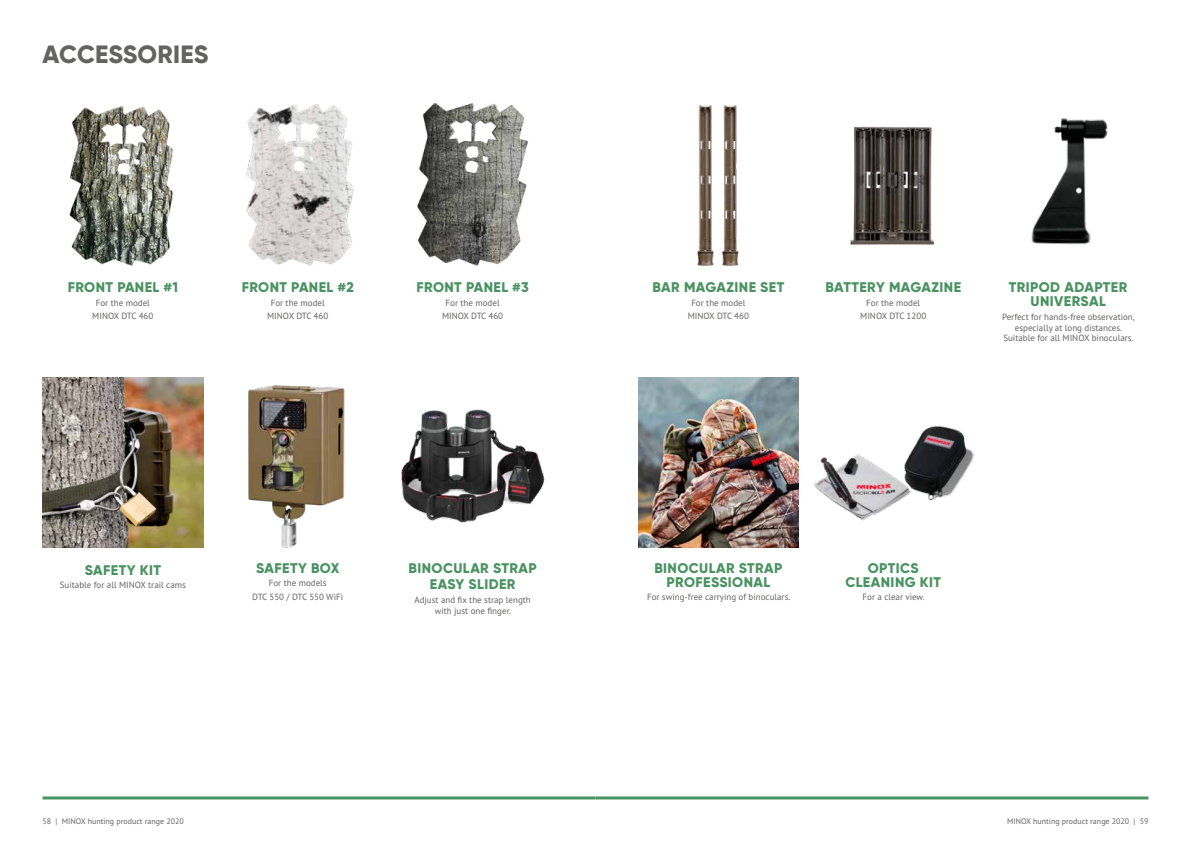
<style>
.page{position:relative;width:1191px;height:842px;background:#fff}
.page>*{position:absolute;margin:0;border:0;box-sizing:border-box;transform-origin:0 0}
.t1{font:800 25px "Gilroy";letter-spacing:.01em;color:#636362}
.t2{font:800 14px/14px "Gilroy";letter-spacing:.03em;color:#499261;text-align:center}
.t3{font:9px/13.6px "PT Sans Pro";color:#636362;text-align:center}
.t4{font:8px "PT Sans Pro";color:#636362}
</style>
<div class="page">
<hr style="left:43px;top:796px;width:552px;height:3px;background:#499261">
<hr style="left:595px;top:796px;width:553px;height:3px;background:#499261">
<img style="left:69px;top:105px;width:105px;height:161px">
<img style="left:246px;top:104px;width:108px;height:162px">
<img style="left:417px;top:103px;width:111px;height:163px">
<img style="left:697px;top:105px;width:42px;height:161px">
<img style="left:850px;top:126px;width:85px;height:119px">
<img style="left:248px;top:385px;width:97px;height:162px">
<img style="left:401px;top:409px;width:144px;height:114px">
<img style="left:638px;top:377px;width:160px;height:170px">
<img style="left:1031px;top:118px;width:77px;height:127px">
<img style="left:814px;top:426px;width:159px;height:95px">
<img style="left:43px;top:377px;width:160px;height:170px">
<h1 class="t1" style="left:43px;top:38px;width:167px">ACCESSORIES</h1>
<h2 class="t2" style="left:68px;top:280px;width:112px">FRONT PANEL #1</h2>
<p class="t3" style="left:92px;top:296px;width:63px">For the model<br>MINOX DTC 460</p>
<h2 class="t2" style="left:242px;top:280px;width:114px">FRONT PANEL #2</h2>
<p class="t3" style="left:267px;top:296px;width:63px">For the model<br>MINOX DTC 460</p>
<h2 class="t2" style="left:416px;top:280px;width:114px">FRONT PANEL #3</h2>
<p class="t3" style="left:442px;top:296px;width:63px">For the model<br>MINOX DTC 460</p>
<h2 class="t2" style="left:85px;top:563px;width:78px">SAFETY KIT</h2>
<p class="t3" style="left:60px;top:578px;width:128px">Suitable for all MINOX trail cams</p>
<h2 class="t2" style="left:256px;top:560px;width:85px">SAFETY BOX</h2>
<p class="t3" style="left:252px;top:576px;width:92px">For the models<br>DTC 550 / DTC 550 WiFi</p>
<h2 class="t2" style="left:408px;top:559px;width:129px;line-height:16.8px">BINOCULAR STRAP<br>EASY SLIDER</h2>
<p class="t3" style="left:414px;top:594px;width:118px;line-height:10.8px">Adjust and fix the strap length with just one finger.</p>
<h2 class="t2" style="left:652px;top:280px;width:133px">BAR MAGAZINE SET</h2>
<p class="t3" style="left:688px;top:296px;width:63px">For the model<br>MINOX DTC 460</p>
<h2 class="t2" style="left:825px;top:280px;width:137px">BATTERY MAGAZINE</h2>
<p class="t3" style="left:860px;top:296px;width:68px">For the model<br>MINOX DTC 1200</p>
<h2 class="t2" style="left:1009px;top:280px;width:120px">TRIPOD ADAPTER<br>UNIVERSAL</h2>
<p class="t3" style="left:1002px;top:311px;width:134px;line-height:10.8px">Perfect for hands-free observation, especially at long distances.<br>Suitable for all MINOX binoculars.</p>
<h2 class="t2" style="left:654px;top:560px;width:129px">BINOCULAR STRAP<br>PROFESSIONAL</h2>
<p class="t3" style="left:647px;top:590px;width:145px">For swing-free carrying of binoculars.</p>
<h2 class="t2" style="left:845px;top:560px;width:97px">OPTICS<br>CLEANING KIT</h2>
<p class="t3" style="left:862px;top:590px;width:64px">For a clear view.</p>
<p class="t4" style="left:43px;top:816px;width:143px">58 | MINOX hunting product range 2020</p>
<p class="t4" style="left:1007px;top:816px;width:143px">MINOX hunting product range 2020 | 59</p>
</div>
